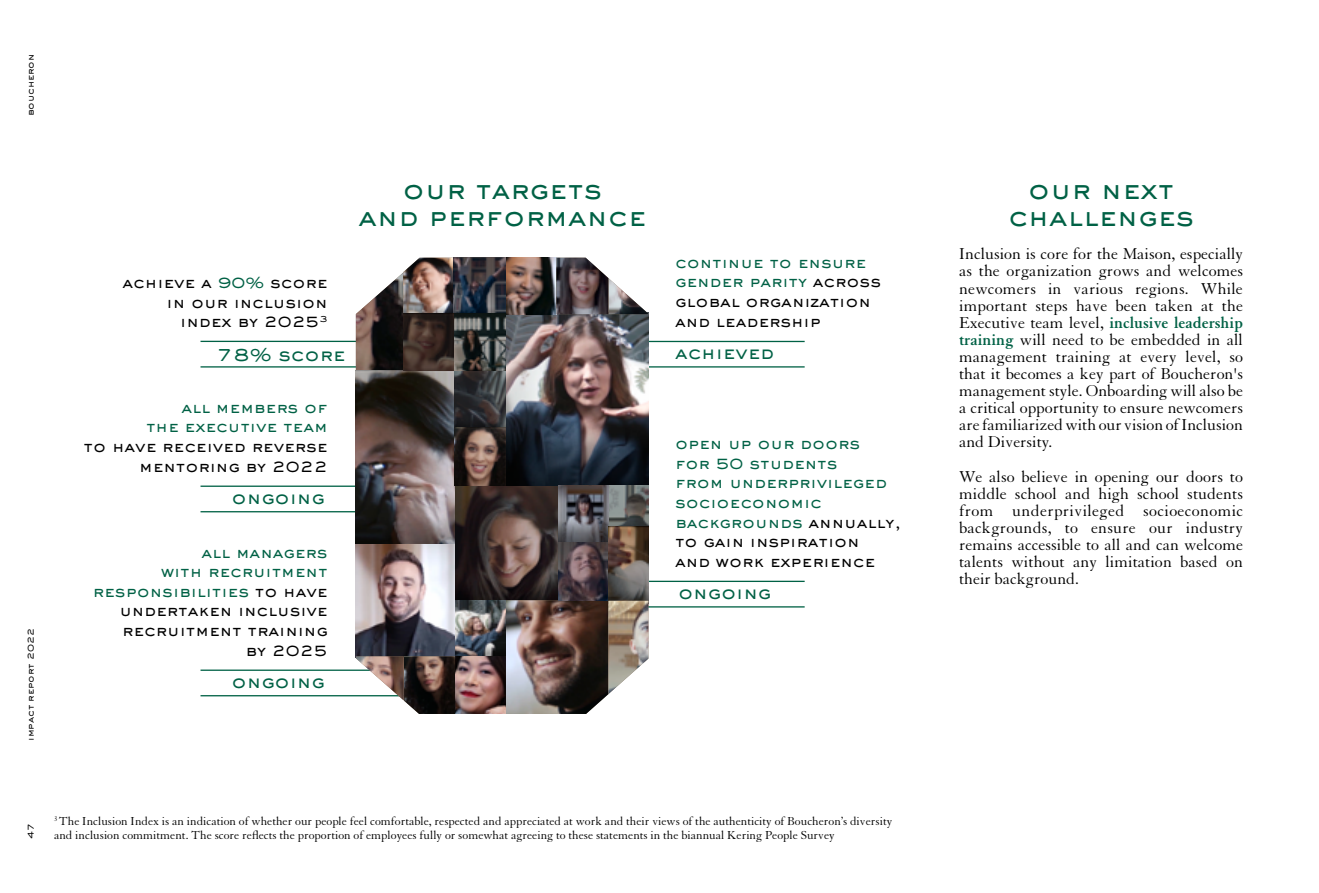
<style>
.page{position:relative;width:1319px;height:893px;background:#fff}
.page>*{position:absolute;margin:0;border:0;box-sizing:border-box;transform-origin:0 0}
.t1{font:500 26.85px/27px "Sackers Gothic Std";color:#006145;text-align:center}
.t2{font:500 18.3px "Sackers Gothic Std";color:#006145}
.t3{font:17.1px/17.1px "Granjon";color:#000;text-align:justify}
.t4{font:500 15.6px/19.6px "Sackers Gothic Std";color:#000;text-align:right}
.t5{font:500 15.6px/19.6px "Sackers Gothic Std";color:#006145}
.t6{font:12.6px "Granjon";color:#000}
.t7{font:500 9px "Sackers Gothic Std";color:#000}
.s1{color:#006145}
.s2{font-weight:700;color:#006145}
.s3{color:#000}
</style>
<div class="page">
<hr style="left:635px;top:341px;width:169px;height:1px;background:#006145">
<hr style="left:635px;top:366px;width:169px;height:2px;background:#006145">
<hr style="left:635px;top:581px;width:169px;height:1px;background:#006145">
<hr style="left:583px;top:606px;width:221px;height:2px;background:#006145">
<hr style="left:200px;top:341px;width:195px;height:1px;background:#006145">
<hr style="left:200px;top:366px;width:195px;height:2px;background:#006145">
<hr style="left:200px;top:486px;width:195px;height:1px;background:#006145">
<hr style="left:200px;top:511px;width:195px;height:1px;background:#006145">
<hr style="left:200px;top:669px;width:195px;height:2px;background:#006145">
<hr style="left:200px;top:695px;width:222px;height:1px;background:#006145">
<img style="left:454px;top:485px;width:104px;height:115px">
<img style="left:355px;top:371px;width:99px;height:173px">
<img style="left:505px;top:314px;width:143px;height:171px">
<svg style="left:356px;top:273px;width:47px;height:98px"></svg>
<img style="left:403px;top:258px;width:51px;height:55px">
<img style="left:505px;top:258px;width:51px;height:56px">
<svg style="left:454px;top:258px;width:51px;height:55px;background:#363843"></svg>
<svg style="left:556px;top:258px;width:92px;height:56px"></svg>
<svg style="left:454px;top:371px;width:51px;height:57px;background:#323335"></svg>
<svg style="left:558px;top:485px;width:50px;height:58px;background:#5a575c"></svg>
<img style="left:608px;top:485px;width:40px;height:41px">
<svg style="left:403px;top:313px;width:51px;height:58px;background:#392a25"></svg>
<svg style="left:454px;top:313px;width:51px;height:58px;background:#454745"></svg>
<svg style="left:454px;top:428px;width:51px;height:57px;background:#57443c"></svg>
<svg style="left:558px;top:543px;width:50px;height:57px;background:#524349"></svg>
<img style="left:454px;top:600px;width:51px;height:56px">
<img style="left:355px;top:544px;width:99px;height:113px">
<svg style="left:403px;top:656px;width:52px;height:58px;background:#3c302c"></svg>
<img style="left:356px;top:656px;width:48px;height:44px">
<img style="left:455px;top:656px;width:50px;height:58px">
<svg style="left:608px;top:526px;width:40px;height:74px;background:#64564c"></svg>
<img style="left:505px;top:600px;width:143px;height:114px">
<img style="left:608px;top:601px;width:40px;height:93px">
<p class="t7" style="left:25px;top:116px;width:64px;rotate:-90deg">boucheron</p>
<p class="t7" style="left:25px;top:741px;width:115px;rotate:-90deg">impact report 2022</p>
<p class="t4" style="left:122px;top:272px;width:207px">achieve a <span class="s1">90%</span> score in our inclusion index by 2025<sup>3</sup></p>
<p class="t2" style="left:217px;top:342px;width:130px">78% score</p>
<p class="t5" style="left:146px;top:397px;width:183px;text-align:right">all members of the executive team</p>
<p class="t4" style="left:84px;top:436px;width:245px">to have received reverse mentoring by 2022</p>
<p class="t2" style="left:231px;top:485px;width:95px">ongoing</p>
<p class="t4" style="left:93px;top:542px;width:236px"><span class="s1">all managers<br>with recruitment responsibilities</span> to have undertaken inclusive recruitment training<br>by 2025</p>
<p class="t2" style="left:231px;top:669px;width:95px">ongoing</p>
<h1 class="t1" style="left:358px;top:175px;width:289px">our targets<br>and performance</h1>
<h1 class="t1" style="left:1007px;top:175px;width:188px">our next challenges</h1>
<p class="t3" style="left:958px;top:246px;width:285px">Inclusion is core for the Maison, especially as the organization grows and welcomes newcomers in various regions. While important steps have been taken at the Executive team level, <span class="s2">inclusive leadership training</span> will need to be embedded in all management training at every level, so that it becomes a key part of Boucheron's management style. Onboarding will also be a critical opportunity to ensure newcomers are familiarized with our vision of Inclusion and Diversity.</p>
<p class="t3" style="left:958px;top:468px;width:285px">We also believe in opening our doors to middle school and high school students from underprivileged socioeconomic backgrounds, to ensure our industry remains accessible to all and can welcome talents without any limitation based on their background.</p>
<p class="t4" style="left:675px;top:252px;width:207px;text-align:left"><span class="s1">continue to ensure gender parity</span> across global organization and leadership</p>
<p class="t2" style="left:675px;top:340px;width:100px">achieved</p>
<p class="t5" style="left:675px;top:433px;width:227px">open up our doors<br>for 50 students<br>from underprivileged socioeconomic backgrounds <span class="s3">annually, to gain inspiration<br>and work experience</span></p>
<p class="t2" style="left:678px;top:580px;width:95px">ongoing</p>
<p class="t6" style="left:54px;top:815px;width:839px"><sup>3</sup> The Inclusion Index is an indication of whether our people feel comfortable, respected and appreciated at work and their views of the authenticity of Boucheron’s diversity</p>
<p class="t7" style="left:25px;top:839px;width:18px;rotate:-90deg">47</p>
<p class="t6" style="left:54px;top:828px;width:782px">and inclusion commitment. The score reflects the proportion of employees fully or somewhat agreeing to these statements in the biannual Kering People Survey</p>
</div>
